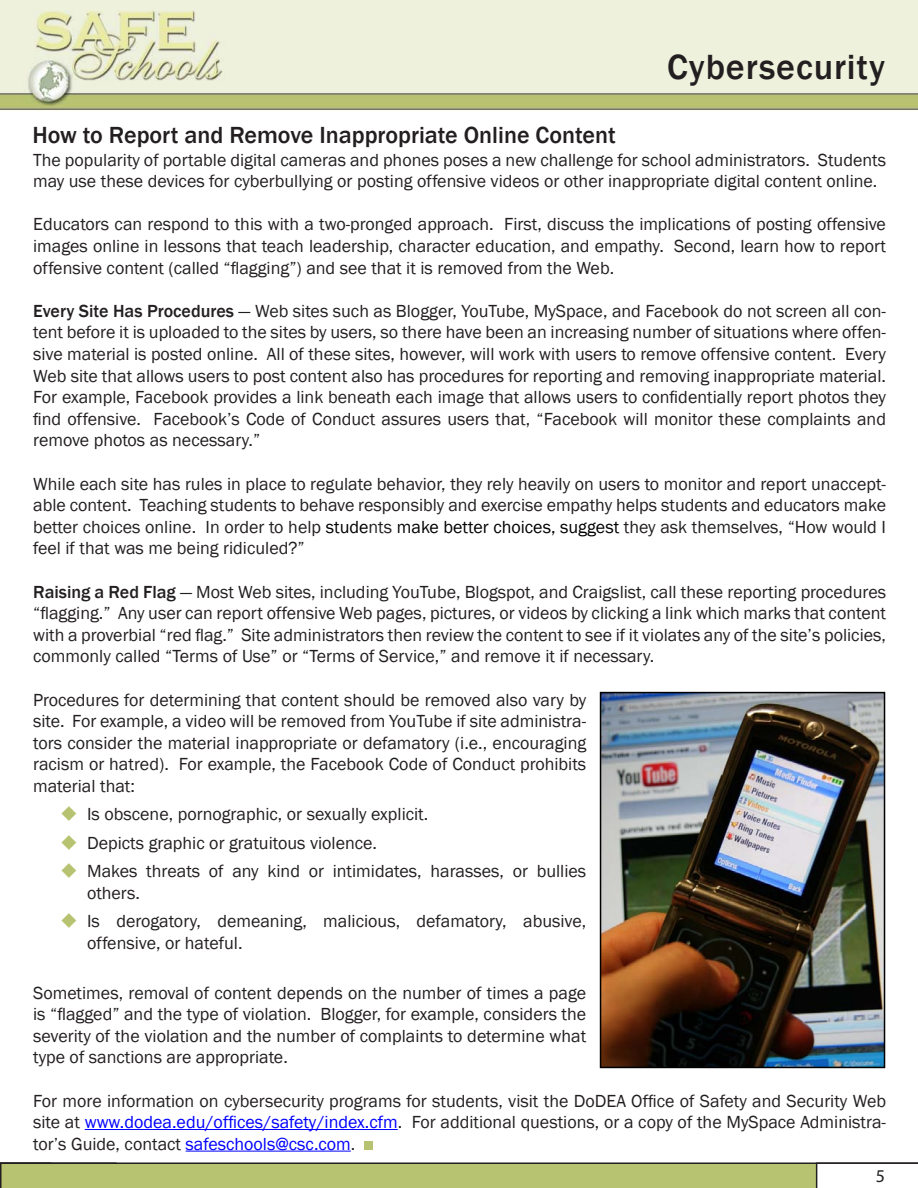
<style>
.page{position:relative;width:918px;height:1188px;background:#fff}
.page>*{position:absolute;margin:0;border:0;box-sizing:border-box;transform-origin:0 0}
.Page_Headers{font:500 36px "Franklin Gothic";letter-spacing:.025em;color:#231f20}
.Article_Title{font:500 24px "Franklin Gothic";color:#231f20}
.Newsletter_body_text{font:18px/21.6px "Franklin Gothic";color:#231f20;text-align:justify}
.Text_Bullets{font:18px/21.6px "Franklin Gothic";color:#231f20}
.t1{font:18px "Myriad Pro";color:#231f20}
.s1{font-weight:500}
.s2{color:#000}
.s3{color:#b8c372}
.s4{color:#00f}
</style>
<div class="page">
<svg style="left:0;top:1162px;width:918px;height:26px;background:#b6bf7d"></svg>
<img style="left:0;top:0;width:918px;height:111px">
<hr style="left:85px;top:1129px;width:313px;height:1px;background:#00f">
<hr style="left:186px;top:1151px;width:165px;height:1px;background:#00f">
<div style="left:364px;top:1141px;width:9px;height:9px;background:#b8c372"></div>
<img style="left:603px;top:695px;width:279px;height:370px">
<div style="left:600px;top:692px;width:285px;height:376px;border:2px solid #000"></div>
<p class="Article_Title" style="left:32px;top:120px;width:585px">How to Report and Remove Inappropriate Online Content</p>
<p class="Page_Headers" style="left:667px;top:45px;width:219px">Cybersecurity</p>
<p class="Newsletter_body_text" style="left:33px;top:149px;width:854px">The popularity of portable digital cameras and phones poses a new challenge for school administrators. Students may use these devices for cyberbullying or posting offensive videos or other inappropriate digital content online.</p>
<p class="Newsletter_body_text" style="left:33px;top:214px;width:854px">Educators can respond to this with a two-pronged approach. First, discuss the implications of posting offensive images online in lessons that teach leadership, character education, and empathy. Second, learn how to report offensive content (called “flagging”) and see that it is removed from the Web.</p>
<p class="Newsletter_body_text" style="left:33px;top:300px;width:854px"><span class="s1">Every Site Has Procedures</span> — Web sites such as Blogger, YouTube, MySpace, and Facebook do not screen all con&shy;tent before it is uploaded to the sites by users, so there have been an increasing number of situations where offen&shy;sive material is posted online. All of these sites, however, will work with users to remove offensive content. Every Web site that allows users to post content also has procedures for reporting and removing inappropriate material.<br>For example, Facebook provides a link beneath each image that allows users to confidentially report photos they find offensive. Facebook’s Code of Conduct assures users that, “Facebook will monitor these complaints and remove photos as necessary.”</p>
<p class="Newsletter_body_text" style="left:33px;top:473px;width:854px">While each site has rules in place to regulate behavior, they rely heavily on users to monitor and report unaccept&shy;able content. Teaching students to behave responsibly and exercise empathy helps students and educators make better choices online. In order to help <span class="s2">stude</span>nts <span class="s2">make better choices, suggest</span> they ask themselves, “How would I feel if that was me being ridiculed?”</p>
<p class="Newsletter_body_text" style="left:33px;top:581px;width:855px"><span class="s1">Raising a Red Flag</span> — Most Web sites, including YouTube, Blogspot, and Craigslist, call these reporting procedures “flagging.” Any user can report offensive Web pages, pictures, or videos by clicking a link which marks that content with a proverbial “red flag.” Site administrators then review the content to see if it violates any of the site’s policies, commonly called “Terms of Use” or “Terms of Service,” and remove it if necessary.</p>
<p class="Newsletter_body_text" style="left:33px;top:689px;width:555px">Procedures for determining that content should be removed also vary by site. For example, a video will be removed from YouTube if site administra&shy;tors consider the material inappropriate or defamatory (i.e., encouraging racism or hatred). For example, the Facebook Code of Conduct prohibits material that:</p>
<p class="Text_Bullets" style="left:60px;top:804px;width:370px"><span class="s3">◆</span> Is obscene, pornographic, or sexually explicit.</p>
<p class="Text_Bullets" style="left:60px;top:832px;width:319px"><span class="s3">◆</span> Depicts graphic or gratuitous violence.</p>
<p class="Text_Bullets" style="left:87px;top:861px;width:501px;text-indent:-27px"><span class="s3">◆</span> Makes threats of any kind or intimidates, harasses, or bullies others.</p>
<p class="Text_Bullets" style="left:87px;top:911px;width:501px;text-indent:-27px"><span class="s3">◆</span> Is derogatory, demeaning, malicious, defamatory, abusive, offensive, or hateful.</p>
<p class="Newsletter_body_text" style="left:33px;top:982px;width:555px">Sometimes, removal of content depends on the number of times a page is “flagged” and the type of violation. Blogger, for example, considers the severity of the violation and the number of complaints to determine what type of sanctions are appropriate.</p>
<p class="Newsletter_body_text" style="left:33px;top:1090px;width:854px">For more information on cybersecurity programs for students, visit the DoDEA Office of Safety and Security Web site at <span class="s4">www.dodea.edu/offices/safety/index.cfm</span>. For additional questions, or a copy of the MySpace Administra&shy;tor’s Guide, contact <span class="s4">safeschools@csc.com</span>.</p>
<p class="t1" style="left:876px;top:1165px;width:11px">5</p>
</div>
